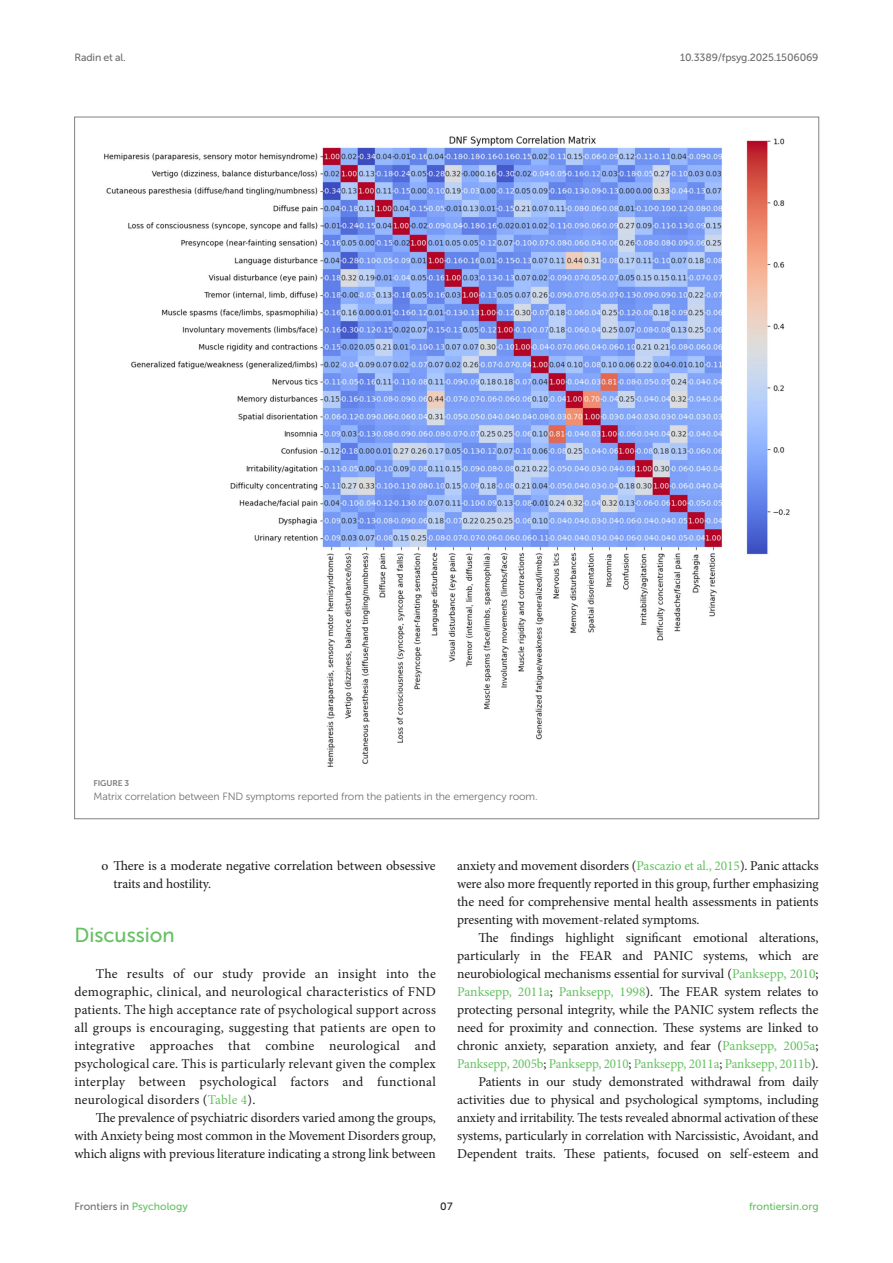
<style>
.page{position:relative;width:893px;height:1263px;background:#fff}
.page>*{position:absolute;margin:0;border:0;box-sizing:border-box;transform-origin:0 0}
.HEAD_1{font:20.25px "Museo Sans 500";color:#65c161}
.TEXT{font:13.5px/18px "Minion Pro";letter-spacing:-.005em;color:#1b1c1b;text-align:justify}
.BL_SUB{font:13.5px/18px "Minion Pro";letter-spacing:-.005em;color:#1b1c1b}
.FIG_LEG{font:10.5px "Museo Sans 300";letter-spacing:-.01em;color:#706f70}
.t1{font:10.5px "Museo Sans 500";letter-spacing:-.015em;color:#706f70}
.t2{font:10.5px "Museo Sans 500";color:#65c161}
.t3{font:10.5px "Museo Sans 500";color:#1b1c1b}
.FIG_HD{font:8.25px "Museo Sans 700";letter-spacing:-.01em;color:#7e7f7f}
.s1{color:#65c161}
</style>
<div class="page">
<img style="left:104px;top:136px;width:686px;height:631px">
<p class="t1" style="left:74px;top:51px;width:53px">Radin et al.</p>
<p class="t1" style="left:680px;top:51px;width:140px">10.3389/fpsyg.2025.1506069</p>
<p class="FIG_HD" style="left:94px;top:779px;width:37px">FIGURE 3</p>
<p class="FIG_LEG" style="left:94px;top:790px;width:446px">Matrix correlation between FND symptoms reported from the patients in the emergency room.</p>
<p class="BL_SUB" style="left:113px;top:857px;width:324px;text-indent:-12px">o There is a moderate negative correlation between obsessive traits and hostility.</p>
<p class="HEAD_1" style="left:74px;top:924px;width:102px">Discussion</p>
<p class="TEXT" style="left:74px;top:965px;width:363px;text-indent:21px">The results of our study provide an insight into the demographic, clinical, and neurological characteristics of FND patients. The high acceptance rate of psychological support across all groups is encouraging, suggesting that patients are open to integrative approaches that combine neurological and psychological care. This is particularly relevant given the complex interplay between psychological factors and functional neurological disorders (<span class="s1">Table 4</span>).</p>
<p class="TEXT" style="left:74px;top:1109px;width:363px;text-indent:21px">The prevalence of psychiatric disorders varied among the groups, with Anxiety being most common in the Movement Disorders group, which aligns with previous literature indicating a strong link between</p>
<p class="TEXT" style="left:457px;top:857px;width:363px">anxiety and movement disorders (<span class="s1">Pascazio et al., 2015</span>). Panic attacks were also more frequently reported in this group, further emphasizing the need for comprehensive mental health assessments in patients presenting with movement-related symptoms.</p>
<p class="TEXT" style="left:457px;top:929px;width:363px;text-indent:21px">The findings highlight significant emotional alterations, particularly in the FEAR and PANIC systems, which are neurobiological mechanisms essential for survival (<span class="s1">Panksepp, 2010</span>; <span class="s1">Panksepp, 2011a</span>; <span class="s1">Panksepp, 1998</span>). The FEAR system relates to protecting personal integrity, while the PANIC system reflects the need for proximity and connection. These systems are linked to chronic anxiety, separation anxiety, and fear (<span class="s1">Panksepp, 2005a</span>; <span class="s1">Panksepp, 2005b</span>; <span class="s1">Panksepp, 2010</span>; <span class="s1">Panksepp, 2011a</span>; <span class="s1">Panksepp, 2011b</span>).</p>
<p class="TEXT" style="left:457px;top:1073px;width:363px;text-indent:21px">Patients in our study demonstrated withdrawal from daily activities due to physical and psychological symptoms, including anxiety and irritability. The tests revealed abnormal activation of these systems, particularly in correlation with Narcissistic, Avoidant, and Dependent traits. These patients, focused on self-esteem and</p>
<p class="t1" style="left:74px;top:1200px;width:115px">Frontiers in <span class="s1">Psychology</span></p>
<p class="t3" style="left:440px;top:1200px;width:14px">07</p>
<p class="t2" style="left:749px;top:1200px;width:71px">frontiersin.org</p>
</div>
